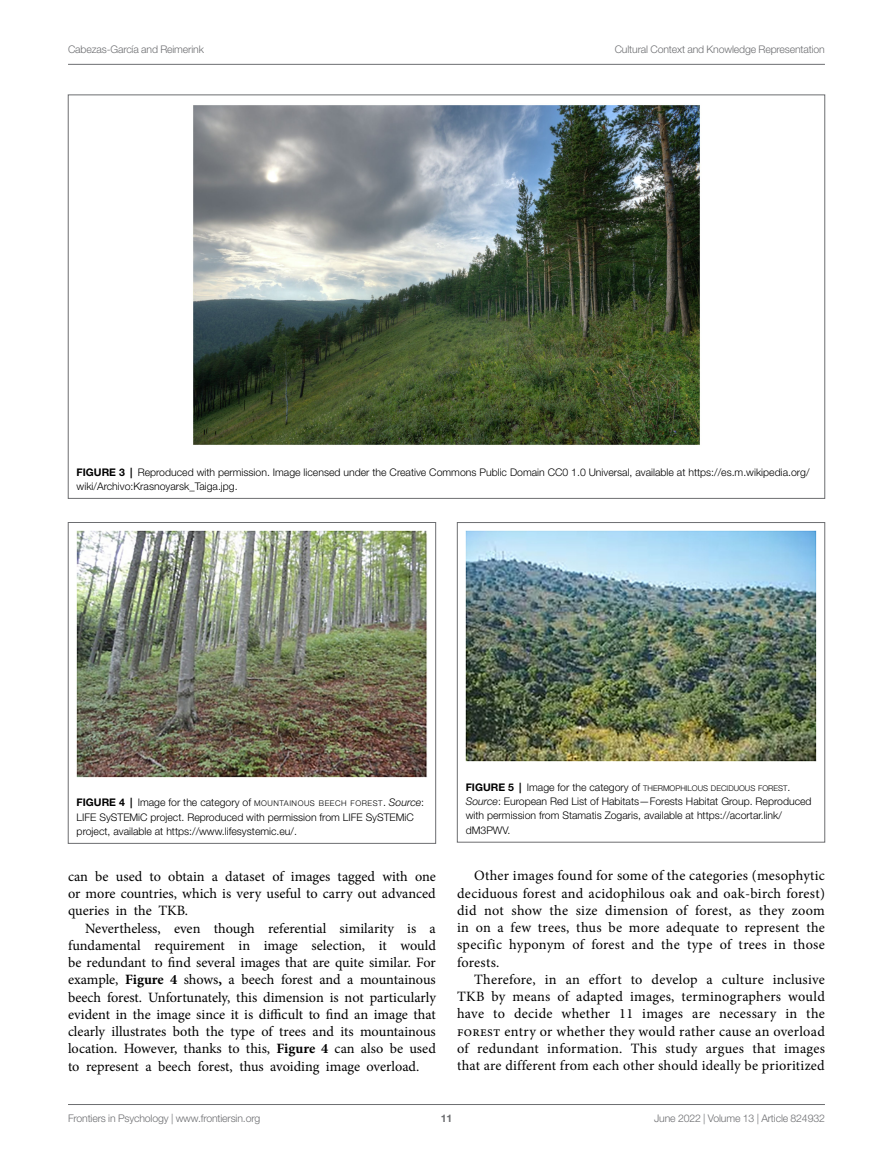
<style>
.page{position:relative;width:893px;height:1170px;background:#fff}
.page>*{position:absolute;margin:0;border:0;box-sizing:border-box;transform-origin:0 0}
.TEXT{font:14.25px/17.2px "Minion Pro";letter-spacing:.01em;color:#000;text-align:justify}
.FIG_LEG{font:300 10.5px/14.2px "Helvetica Neue LT Std";color:#000}
.t1{font:300 10.5px "Helvetica Neue LT Std";letter-spacing:-.015em;color:#6d6e71}
.t2{font:700 10.5px "Helvetica Neue LT Std";color:#6d6e71}
.FIG_LEG-2{font:300 7.8px "Helvetica Neue LT Std";color:#000}
.s1{font-weight:700}
.s2{font-size:7.8px}
.s3{font-style:italic}
.s4{font-weight:700;font-size:10.5px}
.s5{font-size:10.5px}
</style>
<div class="page">
<hr style="left:68px;top:64px;width:757px;height:1px;background:#6d6e71">
<hr style="left:68px;top:1104px;width:757px;height:1px;background:#6d6e71">
<img style="left:193px;top:105px;width:507px;height:340px">
<img style="left:77px;top:531px;width:350px;height:246px">
<div style="left:68px;top:522px;width:368px;height:321px;border:1px solid #6d6e71"></div>
<img style="left:466px;top:531px;width:350px;height:230px">
<div style="left:457px;top:522px;width:368px;height:320px;border:1px solid #6d6e71"></div>
<p class="t1" style="left:68px;top:42px;width:137px">Cabezas-García and Reimerink</p>
<p class="t1" style="left:615px;top:42px;width:212px">Cultural Context and Knowledge Representation</p>
<p class="FIG_LEG" style="left:77px;top:464px;width:734px"><span class="s1">FIGURE 3 |</span> Reproduced with permission. Image licensed under the Creative Commons Public Domain CC0 1.0 Universal, available at https://es.m.wikipedia.org/ wiki/Archivo:Krasnoyarsk_Taiga.jpg.</p>
<p class="FIG_LEG" style="left:77px;top:795px;width:349px"><span class="s1">FIGURE 4 |</span> Image for the category of <span class="s2">MOUNTAINOUS BEECH FOREST</span>. <span class="s3">Source</span>:<br>LIFE SySTEMiC project. Reproduced with permission from LIFE SySTEMiC project, available at https://www.lifesystemic.eu/.</p>
<p class="TEXT" style="left:68px;top:867px;width:369px">can be used to obtain a dataset of images tagged with one or more countries, which is very useful to carry out advanced queries in the TKB.</p>
<p class="TEXT" style="left:68px;top:919px;width:370px;text-indent:17px">Nevertheless, even though referential similarity is a fundamental requirement in image selection, it would be redundant to find several images that are quite similar. For example, <span class="s1">Figure 4</span> shows<span class="s1">,</span> a beech forest and a mountainous beech forest. Unfortunately, this dimension is not particularly evident in the image since it is difficult to find an image that clearly illustrates both the type of trees and its mountainous location. However, thanks to this, <span class="s1">Figure 4</span> can also be used to represent a beech forest, thus avoiding image overload.</p>
<p class="FIG_LEG-2" style="left:466px;top:783px;width:326px"><span class="s4">FIGURE 5 |</span> <span class="s5">Image for the category of</span> THERMOPHILOUS DECIDUOUS FOREST<span class="s5">.</span></p>
<p class="FIG_LEG" style="left:466px;top:794px;width:347px"><span class="s3">Source</span>: European Red List of Habitats—Forests Habitat Group. Reproduced with permission from Stamatis Zogaris, available at https://acortar.link/ dM3PWV.</p>
<p class="TEXT" style="left:457px;top:867px;width:369px;text-indent:17px">Other images found for some of the categories (mesophytic deciduous forest and acidophilous oak and oak-birch forest) did not show the size dimension of forest, as they zoom in on a few trees, thus be more adequate to represent the specific hyponym of forest and the type of trees in those forests.</p>
<p class="TEXT" style="left:457px;top:970px;width:369px;text-indent:17px">Therefore, in an effort to develop a culture inclusive TKB by means of adapted images, terminographers would have to decide whether 11 images are necessary in the forest entry or whether they would rather cause an overload of redundant information. This study argues that images that are different from each other should ideally be prioritized</p>
<p class="t1" style="left:68px;top:1111px;width:194px">Frontiers in Psychology | www.frontiersin.org</p>
<p class="t2" style="left:441px;top:1111px;width:13px">11</p>
<p class="t1" style="left:654px;top:1111px;width:172px">June 2022 | Volume 13 | Article 824932</p>
</div>
